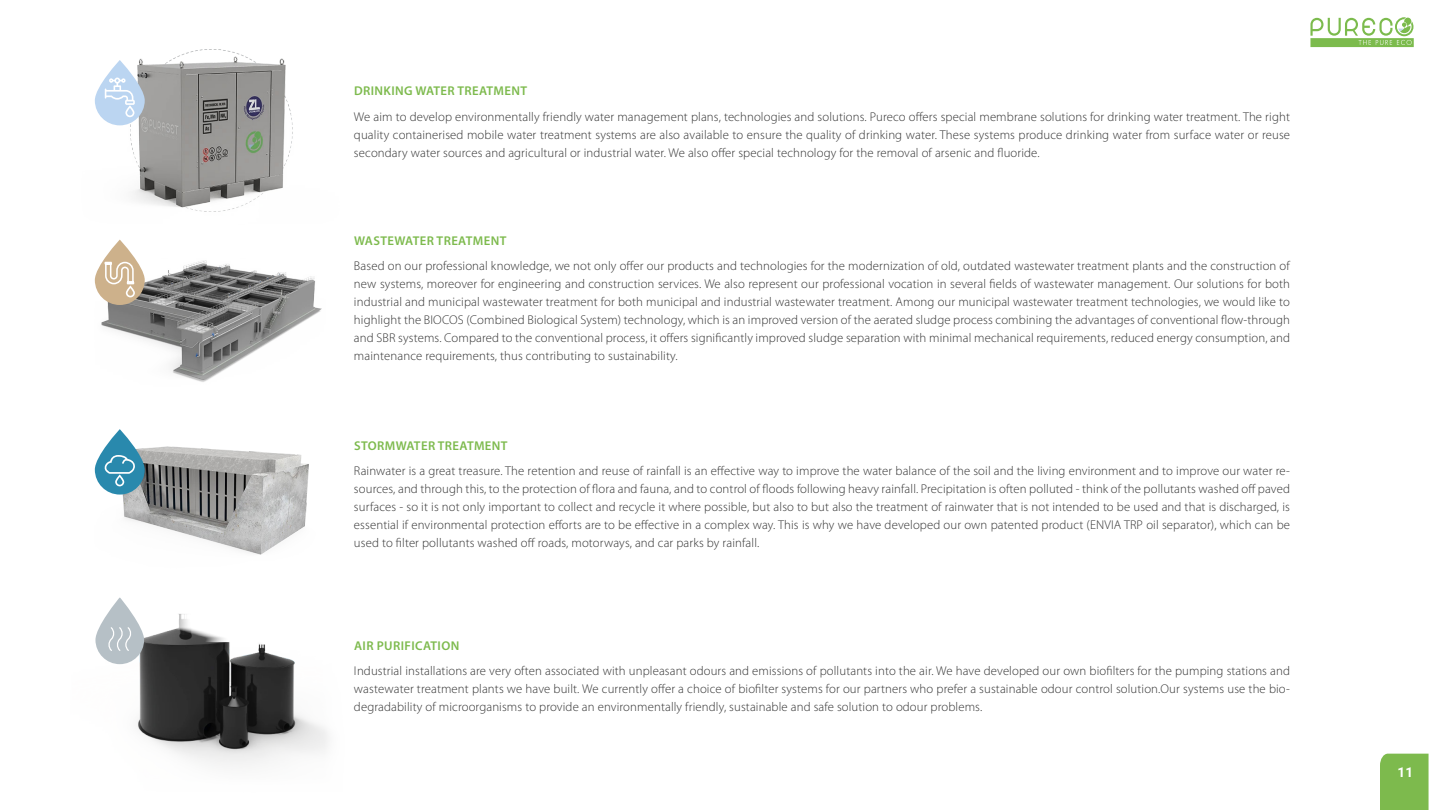
<style>
.page{position:relative;width:1440px;height:810px;background:#fff}
.page>*{position:absolute;margin:0;border:0;box-sizing:border-box;transform-origin:0 0}
.t1{font:700 13.5px "Roboto";color:#fff}
.t2{font:300 12.75px/18px "Myriad Pro";letter-spacing:.01em;color:#333;text-align:justify}
.t3{font:600 12.75px "Myriad Pro";letter-spacing:.03em;color:#7dba4d}
</style>
<div class="page">
<svg style="left:1310px;top:17px;width:104px;height:30px"></svg>
<div style="left:1380px;top:754px;width:49px;height:56px;background:#7dba4d"></div>
<img style="left:94px;top:49px;width:199px;height:163px">
<img style="left:95px;top:260px;width:227px;height:122px">
<img style="left:95px;top:446px;width:214px;height:109px">
<img style="left:118px;top:597px;width:210px;height:169px">
<svg style="left:95px;top:60px;width:50px;height:65px;fill:#bbd5f1"></svg>
<svg style="left:105px;top:78px;width:30px;height:39px"></svg>
<svg style="left:95px;top:240px;width:50px;height:65px;fill:#cdb18b"></svg>
<svg style="left:104px;top:261px;width:31px;height:36px"></svg>
<svg style="left:95px;top:429px;width:50px;height:66px;fill:#2989ad"></svg>
<svg style="left:104px;top:455px;width:32px;height:31px"></svg>
<svg style="left:95px;top:598px;width:49px;height:66px"></svg>
<p class="t3" style="left:354px;top:83px;width:175px">DRINKING WATER TREATMENT</p>
<p class="t2" style="left:354px;top:108px;width:938px">We aim to develop environmentally friendly water management plans, technologies and solutions. Pureco offers special membrane solutions for drinking water treatment. The right quality containerised mobile water treatment systems are also available to ensure the quality of drinking water. These systems produce drinking water from surface water or reuse secondary water sources and agricultural or industrial water. We also offer special technology for the removal of arsenic and fluoride.</p>
<p class="t3" style="left:354px;top:233px;width:154px">WASTEWATER TREATMENT</p>
<p class="t2" style="left:354px;top:257px;width:938px">Based on our professional knowledge, we not only offer our products and technologies for the modernization of old, outdated wastewater treatment plants and the construction of new systems, moreover for engineering and construction services. We also represent our professional vocation in several fields of wastewater management. Our solutions for both industrial and municipal wastewater treatment for both municipal and industrial wastewater treatment. Among our municipal wastewater treatment technologies, we would like to highlight the BIOCOS (Combined Biological System) technology, which is an improved version of the aerated sludge process combining the advantages of conventional flow-through and SBR systems. Compared to the conventional process, it offers significantly improved sludge separation with minimal mechanical requirements, reduced energy consumption, and maintenance requirements, thus contributing to sustainability.</p>
<p class="t3" style="left:354px;top:437px;width:155px">STORMWATER TREATMENT</p>
<p class="t2" style="left:354px;top:462px;width:938px">Rainwater is a great treasure. The retention and reuse of rainfall is an effective way to improve the water balance of the soil and the living environment and to improve our water re&shy;sources, and through this, to the protection of flora and fauna, and to control of floods following heavy rainfall. Precipitation is often polluted - think of the pollutants washed off paved surfaces - so it is not only important to collect and recycle it where possible, but also to but also the treatment of rainwater that is not intended to be used and that is discharged, is essential if environmental protection efforts are to be effective in a complex way. This is why we have developed our own patented product (ENVIA TRP oil separator), which can be used to filter pollutants washed off roads, motorways, and car parks by rainfall.</p>
<p class="t3" style="left:354px;top:637px;width:107px">AIR PURIFICATION</p>
<p class="t2" style="left:354px;top:662px;width:938px">Industrial installations are very often associated with unpleasant odours and emissions of pollutants into the air. We have developed our own biofilters for the pumping stations and wastewater treatment plants we have built. We currently offer a choice of biofilter systems for our partners who prefer a sustainable odour control solution.Our systems use the bio&shy;degradability of microorganisms to provide an environmentally friendly, sustainable and safe solution to odour problems.</p>
<p class="t1" style="left:1398px;top:763px;width:17px">11</p>
</div>
